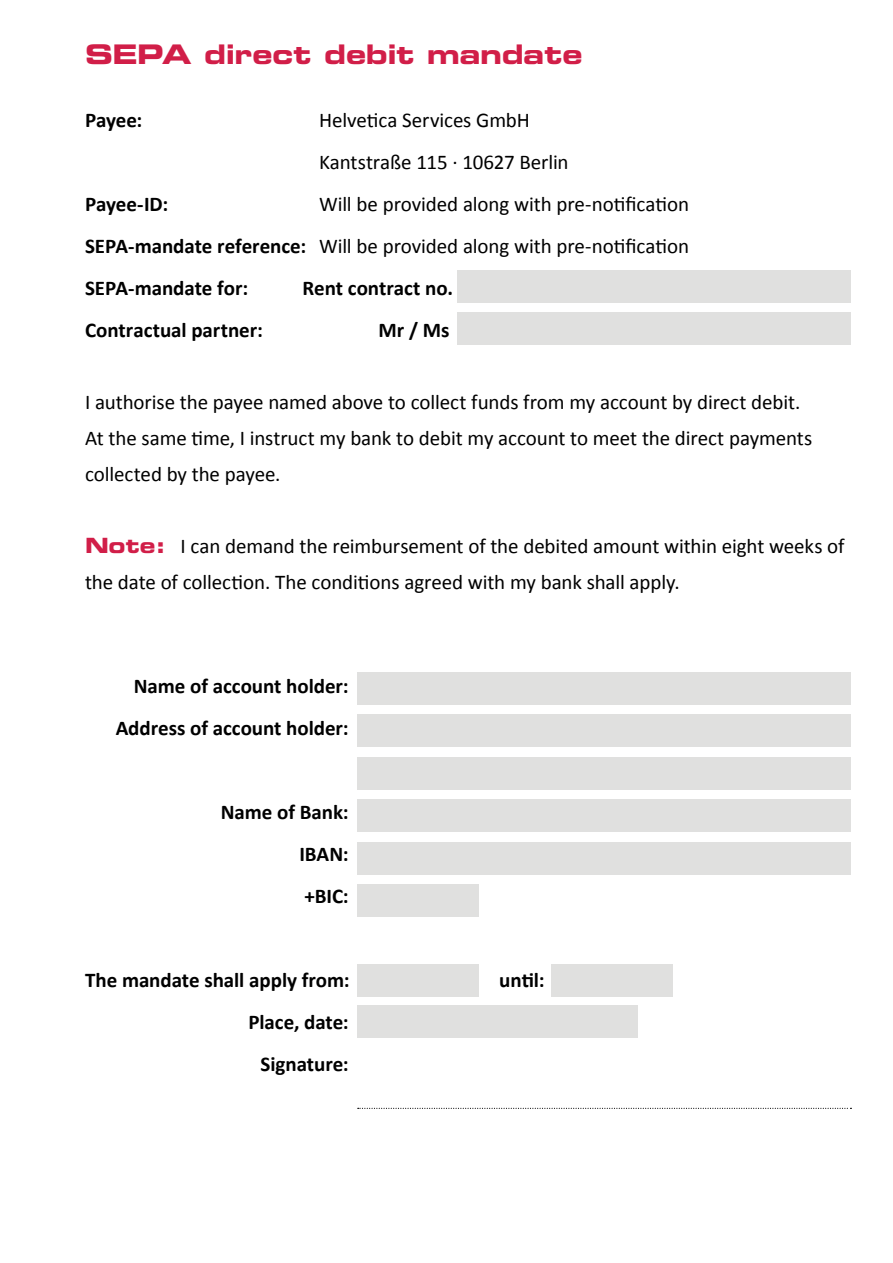
<style>
.page{position:relative;width:893px;height:1263px;background:#fff}
.page>*{position:absolute;margin:0;border:0;box-sizing:border-box;transform-origin:0 0}
.t1{font:27px "Eurostile Bold Extended Two";letter-spacing:-.01em;color:#d11e48}
.t2{font:21px/42px "Calibri";letter-spacing:-.005em;color:#000}
.t3{font:700 21px/42px "Calibri";letter-spacing:-.005em;color:#000;text-align:right}
.s1{font-weight:700}
.s2{font-family:"Eurostile Bold Extended Two";color:#d11e48}
</style>
<div class="page">
<div style="left:457px;top:270px;width:393px;height:33px;background:#e0e0df"></div>
<div style="left:457px;top:313px;width:393px;height:32px;background:#e0e0df"></div>
<div style="left:357px;top:672px;width:493px;height:32px;background:#e0e0df"></div>
<div style="left:357px;top:714px;width:493px;height:33px;background:#e0e0df"></div>
<div style="left:357px;top:757px;width:493px;height:32px;background:#e0e0df"></div>
<div style="left:357px;top:799px;width:493px;height:33px;background:#e0e0df"></div>
<div style="left:357px;top:842px;width:493px;height:33px;background:#e0e0df"></div>
<div style="left:357px;top:884px;width:121px;height:33px;background:#e0e0df"></div>
<div style="left:357px;top:964px;width:121px;height:33px;background:#e0e0df"></div>
<div style="left:552px;top:964px;width:121px;height:33px;background:#e0e0df"></div>
<div style="left:357px;top:1005px;width:281px;height:32px;background:#e0e0df"></div>
<svg style="left:358px;top:1108px;width:493px;height:1px"></svg>
<p class="t1" style="left:85px;top:35px;width:499px">SEPA direct debit mandate</p>
<p class="t3" style="left:85px;top:99px;width:59px">Payee:</p>
<p class="t2" style="left:319px;top:99px;width:251px">Helvetica Services GmbH<br>Kantstraße 115 · 10627 Berlin</p>
<p class="t3" style="left:85px;top:183px;width:85px">Payee-ID:</p>
<p class="t2" style="left:85px;top:183px;width:605px;text-align:justify;text-indent:234px">Will be provided along with pre-notification <span class="s1">SEPA-mandate reference:</span> Will be provided along with pre-notification <span class="s1">SEPA-mandate for:</span></p>
<p class="t3" style="left:303px;top:267px;width:152px">Rent contract no.</p>
<p class="t3" style="left:85px;top:309px;width:179px">Contractual partner:</p>
<p class="t3" style="left:378px;top:309px;width:73px">Mr / Ms</p>
<p class="t2" style="left:85px;top:384px;width:729px;line-height:36px">I authorise the payee named above to collect funds from my account by direct debit.<br>At the same time, I instruct my bank to debit my account to meet the direct payments collected by the payee.</p>
<p class="t2" style="left:85px;top:528px;width:761px;line-height:36px"><span class="s2">Note:</span> I can demand the reimbursement of the debited amount within eight weeks of the date of collection. The conditions agreed with my bank shall apply.</p>
<p class="t3" style="left:116px;top:665px;width:234px">Name of account holder:<br>Address of account holder:</p>
<p class="t3" style="left:299px;top:791px;width:51px;text-align:justify;text-indent:-79px">Name of Bank:<br>IBAN: +BIC:</p>
<p class="t3" style="left:85px;top:959px;width:266px">The mandate shall apply from:</p>
<p class="t3" style="left:499px;top:959px;width:47px">until:</p>
<p class="t3" style="left:249px;top:1001px;width:102px;text-align:center">Place, date:<br>Signature:</p>
</div>
